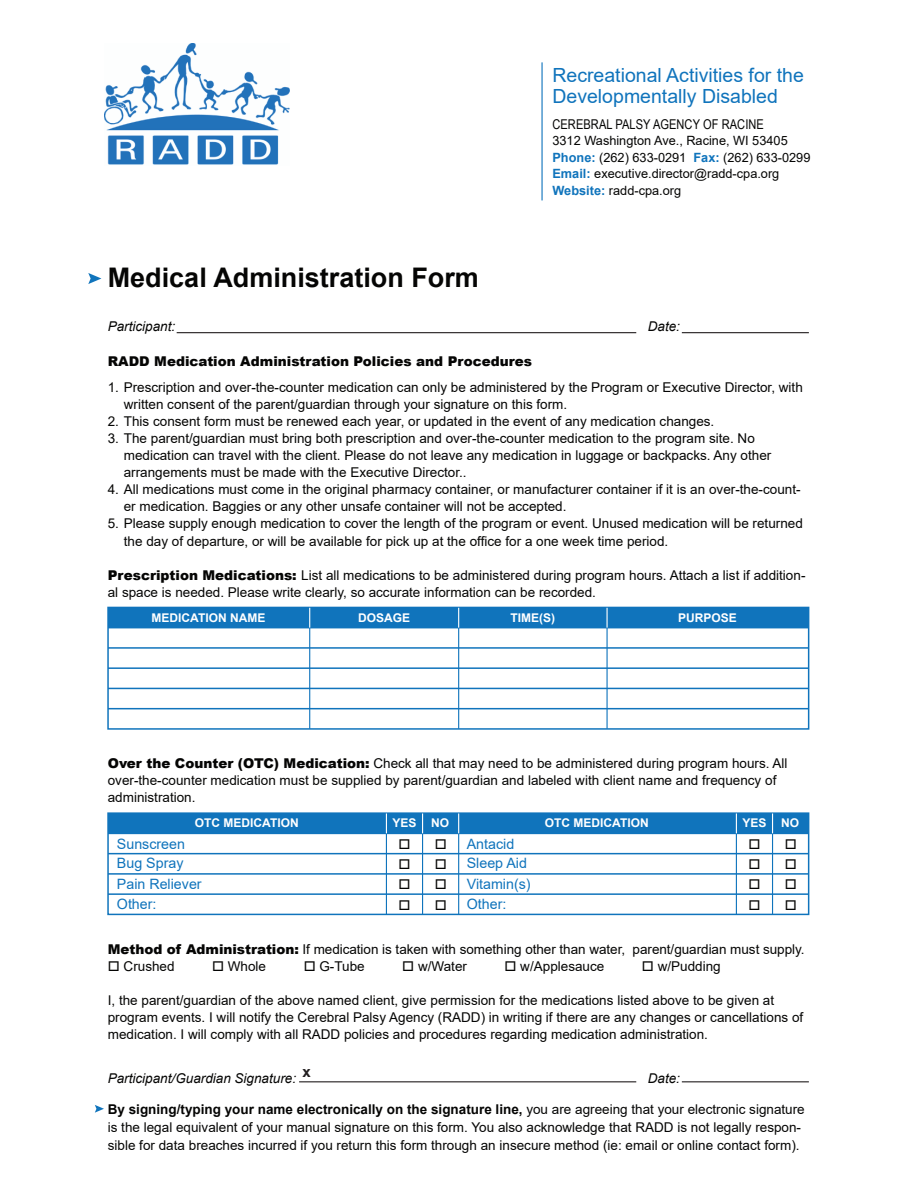
<style>
.page{position:relative;width:918px;height:1188px;background:#fff}
.page>*{position:absolute;margin:0;border:0;box-sizing:border-box;transform-origin:0 0}
.t1{font:700 27px "Arial";color:#050504}
.t2{font:19.5px/21.8px "Arial";color:#1074bc}
.t3{font:700 15px "Arial";color:#231f20}
.t4{font:14.25px/20.1px "Arial";color:#1074bc}
.t5{font:13.5px/17.1px "Arial";color:#050504}
.t6{font:italic 13.5px "Arial";color:#050504}
.t7{font:900 13.5px "Arial";color:#050504}
.t8{font:13.5px "Arial Narrow";letter-spacing:.005em;color:#050504}
.t9{font:12.75px/16.5px "Arial";color:#050504}
.t10{font:700 12px "Arial";color:#fff}
.s1{font-weight:700;color:#1074bc}
.s2{font-weight:900}
.s3{font-weight:700}
</style>
<div class="page">
<div style="left:108px;top:607px;width:701px;height:21px;background:#1074bc"></div>
<div style="left:107px;top:607px;width:702px;height:123px;border:2px solid #1074bc"></div>
<hr style="left:108px;top:627px;width:701px;height:1px;background:#1074bc">
<hr style="left:108px;top:647px;width:701px;height:2px;background:#1074bc">
<hr style="left:108px;top:667px;width:701px;height:2px;background:#1074bc">
<hr style="left:108px;top:688px;width:701px;height:1px;background:#1074bc">
<hr style="left:108px;top:708px;width:701px;height:1px;background:#1074bc">
<hr style="left:458px;top:608px;width:1px;height:121px;background:#1074bc">
<hr style="left:309px;top:608px;width:1px;height:121px;background:#1074bc">
<hr style="left:606px;top:608px;width:2px;height:121px;background:#1074bc">
<svg style="left:309px;top:608px;width:1px;height:20px"></svg>
<svg style="left:458px;top:608px;width:1px;height:20px"></svg>
<hr style="left:606px;top:608px;width:2px;height:20px;background:#fff">
<div style="left:108px;top:813px;width:701px;height:20px;background:#1074bc"></div>
<div style="left:107px;top:812px;width:702px;height:103px;border:2px solid #1074bc"></div>
<hr style="left:108px;top:833px;width:701px;height:1px;background:#1074bc">
<hr style="left:108px;top:853px;width:701px;height:1px;background:#1074bc">
<hr style="left:108px;top:873px;width:701px;height:2px;background:#1074bc">
<hr style="left:108px;top:893px;width:701px;height:2px;background:#1074bc">
<hr style="left:458px;top:814px;width:1px;height:100px;background:#1074bc">
<hr style="left:386px;top:814px;width:1px;height:100px;background:#1074bc">
<svg style="left:386px;top:814px;width:1px;height:19px"></svg>
<hr style="left:422px;top:814px;width:1px;height:100px;background:#1074bc">
<svg style="left:422px;top:814px;width:1px;height:19px"></svg>
<svg style="left:458px;top:814px;width:1px;height:19px"></svg>
<hr style="left:736px;top:814px;width:1px;height:100px;background:#1074bc">
<svg style="left:736px;top:814px;width:1px;height:19px"></svg>
<hr style="left:772px;top:814px;width:1px;height:100px;background:#1074bc">
<svg style="left:772px;top:814px;width:1px;height:19px"></svg>
<hr style="left:177px;top:332px;width:459px;height:1px;background:#231f20">
<hr style="left:682px;top:332px;width:127px;height:1px;background:#231f20">
<hr style="left:299px;top:1081px;width:337px;height:1px;background:#231f20">
<hr style="left:682px;top:1081px;width:127px;height:1px;background:#231f20">
<svg style="left:88px;top:273px;width:13px;height:11px"></svg>
<img style="left:104px;top:43px;width:185px;height:122px">
<hr style="left:541px;top:62px;width:2px;height:138px;background:#1074bc">
<svg style="left:95px;top:1105px;width:9px;height:8px"></svg>
<h2 class="t2" style="left:552px;top:64px;width:253px">Recreational Activities for the<br>Developmentally Disabled</h2>
<p class="t8" style="left:552px;top:114px;width:213px">CEREBRAL PALSY AGENCY OF RACINE</p>
<p class="t9" style="left:552px;top:132px;width:259px">3312 Washington Ave., Racine, WI 53405<br><span class="s1">Phone:</span> (262) 633-0291 <span class="s1">Fax:</span> (262) 633-0299<br><span class="s1">Email:</span> executive.director@radd-cpa.org <span class="s1">Website:</span> radd-cpa.org</p>
<h1 class="t1" style="left:108px;top:259px;width:373px">Medical Administration Form</h1>
<p class="t6" style="left:108px;top:318px;width:69px">Participant:</p>
<p class="t6" style="left:648px;top:318px;width:34px">Date:</p>
<p class="t7" style="left:108px;top:351px;width:426px">RADD Medication Administration Policies and Procedures</p>
<p class="t5" style="left:124px;top:378px;width:681px;text-indent:-16px">1. Prescription and over-the-counter medication can only be administered by the Program or Executive Director, with written consent of the parent/guardian through your signature on this form.</p>
<p class="t5" style="left:108px;top:412px;width:608px">2. This consent form must be renewed each year, or updated in the event of any medication changes.</p>
<p class="t5" style="left:124px;top:430px;width:649px;text-indent:-16px">3. The parent/guardian must bring both prescription and over-the-counter medication to the program site. No medication can travel with the client. Please do not leave any medication in luggage or backpacks. Any other arrangements must be made with the Executive Director..</p>
<p class="t5" style="left:124px;top:481px;width:678px;text-indent:-16px">4. All medications must come in the original pharmacy container, or manufacturer container if it is an over-the-count&shy;er medication. Baggies or any other unsafe container will not be accepted.</p>
<p class="t5" style="left:124px;top:515px;width:681px;text-indent:-16px">5. Please supply enough medication to cover the length of the program or event. Unused medication will be returned the day of departure, or will be available for pick up at the office for a one week time period.</p>
<p class="t5" style="left:108px;top:566px;width:699px"><span class="s2">Prescription Medications:</span> List all medications to be administered during program hours. Attach a list if addition&shy;al space is needed. Please write clearly, so accurate information can be recorded.</p>
<p class="t10" style="left:152px;top:609px;width:115px">MEDICATION NAME</p>
<p class="t10" style="left:358px;top:609px;width:54px">DOSAGE</p>
<p class="t10" style="left:510px;top:609px;width:46px">TIME(S)</p>
<p class="t10" style="left:678px;top:609px;width:60px">PURPOSE</p>
<p class="t5" style="left:108px;top:755px;width:681px"><span class="s2">Over the Counter (OTC) Medication:</span> Check all that may need to be administered during program hours. All over-the-counter medication must be supplied by parent/guardian and labeled with client name and frequency of administration.</p>
<p class="t10" style="left:195px;top:815px;width:105px">OTC MEDICATION</p>
<p class="t4" style="left:117px;top:833px;width:86px">Sunscreen<br>Bug Spray<br>Pain Reliever<br>Other:</p>
<p class="t4" style="left:467px;top:833px;width:65px">Antacid<br>Sleep Aid<br>Vitamin(s)<br>Other:</p>
<p class="t10" style="left:392px;top:815px;width:26px">YES</p>
<p class="t10" style="left:545px;top:815px;width:105px">OTC MEDICATION</p>
<p class="t10" style="left:781px;top:815px;width:19px">NO</p>
<p class="t10" style="left:431px;top:815px;width:19px">NO</p>
<p class="t10" style="left:742px;top:815px;width:26px">YES</p>
<p class="t5" style="left:108px;top:941px;width:698px"><span class="s2">Method of Administration:</span> If medication is taken with something other than water, parent/guardian must supply.</p>
<p class="t5" style="left:108px;top:958px;width:68px">□ Crushed</p>
<p class="t5" style="left:212px;top:958px;width:56px">□ Whole</p>
<p class="t5" style="left:304px;top:958px;width:63px">□ G-Tube</p>
<p class="t5" style="left:402px;top:958px;width:66px">□ w/Water</p>
<p class="t5" style="left:505px;top:958px;width:101px">□ w/Applesauce</p>
<p class="t5" style="left:642px;top:958px;width:80px">□ w/Pudding</p>
<p class="t5" style="left:108px;top:992px;width:697px">I, the parent/guardian of the above named client, give permission for the medications listed above to be given at program events. I will notify the Cerebral Palsy Agency (RADD) in writing if there are any changes or cancellations of medication. I will comply with all RADD policies and procedures regarding medication administration.</p>
<p class="t6" style="left:108px;top:1069px;width:190px">Participant/Guardian Signature:</p>
<p class="t6" style="left:648px;top:1069px;width:34px">Date:</p>
<p class="t5" style="left:108px;top:1100px;width:698px;line-height:18px"><span class="s3">By signing/typing your name electronically on the signature line,</span> you are agreeing that your electronic signature is the legal equivalent of your manual signature on this form. You also acknowledge that RADD is not legally respon&shy;sible for data breaches incurred if you return this form through an insecure method (ie: email or online contact form).</p>
<p class="t3" style="left:303px;top:1061px;width:10px">x</p>
</div>
